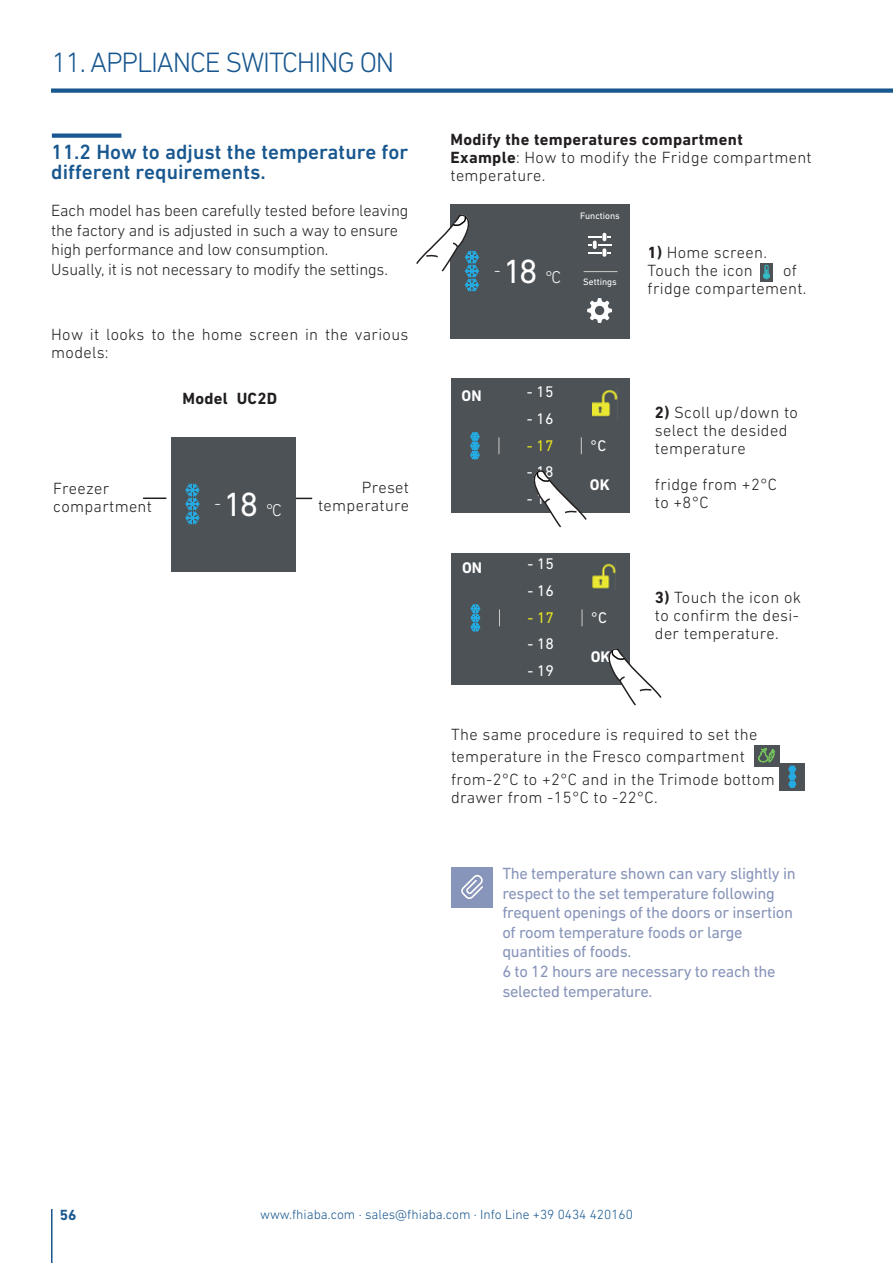
<style>
.page{position:relative;width:893px;height:1263px;background:#fff}
.page>*{position:absolute;margin:0;border:0;box-sizing:border-box;transform-origin:0 0}
.t1{font:34.05px "DIN Next LT Pro";color:#fff}
.t2{font:300 28.5px "DIN Next LT Pro";letter-spacing:-.04em;color:#18578f}
.t3{font:500 21px/19.5px "DIN Next LT Pro";color:#18578f}
.t4{font:300 17.4px "DIN Next LT Pro";color:#fff}
.t5{font:300 16.5px/18px "DIN Next LT Pro";letter-spacing:.02em;color:#231f20}
.t6{font:16.5px/19.5px "DIN Next LT Pro";letter-spacing:-.02em;color:#8895ba}
.t7{font:300 16.5px/19.5px "DIN Next LT Pro";letter-spacing:-.01em;color:#231f20}
.t8{font:700 16.5px "DIN Next LT Pro";letter-spacing:.02em;color:#231f20}
.t9{font:15.75px "DIN Next LT Pro";color:#fff}
.t10{font:700 15.75px "DIN Next LT Pro";color:#fff}
.t11{font:15.75px "DIN Next LT Pro";color:#ece620}
.t12{font:15.6px "DIN Next LT Pro";color:#fff}
.t13{font:700 15.6px "DIN Next LT Pro";color:#fff}
.t14{font:15.6px "DIN Next LT Pro";color:#ece620}
.t15{font:700 15px "DIN Next LT Pro";color:#18578f}
.t16{font:300 13.5px "DIN Next LT Pro";color:#18578f}
.t17{font:9.45px "DIN Next LT Pro";color:#fff}
.s1{font-weight:300;font-size:17.4px}
.s2{font-weight:700}
</style>
<div class="page">
<div style="left:51px;top:88px;width:842px;height:5px;background:#18578f"></div>
<div style="left:451px;top:553px;width:179px;height:132px;background:#4c5256"></div>
<svg style="left:582px;top:609px;width:1px;height:17px"></svg>
<svg style="left:499px;top:609px;width:1px;height:17px"></svg>
<svg style="left:471px;top:604px;width:9px;height:28px"></svg>
<svg style="left:608px;top:648px;width:54px;height:58px"></svg>
<div style="left:451px;top:379px;width:178px;height:134px;background:#4c5256"></div>
<svg style="left:581px;top:437px;width:1px;height:17px"></svg>
<svg style="left:499px;top:437px;width:1px;height:17px"></svg>
<svg style="left:470px;top:432px;width:10px;height:28px"></svg>
<svg style="left:533px;top:470px;width:54px;height:58px"></svg>
<div style="left:451px;top:204px;width:179px;height:134px;background:#4c5256"></div>
<svg style="left:587px;top:298px;width:25px;height:25px"></svg>
<hr style="left:584px;top:271px;width:33px;height:1px;background:#cdcccb">
<svg style="left:588px;top:233px;width:23px;height:24px"></svg>
<img style="left:592px;top:390px;width:25px;height:27px">
<img style="left:593px;top:563px;width:22px;height:26px">
<svg style="left:296px;top:498px;width:16px;height:1px"></svg>
<hr style="left:143px;top:497px;width:23px;height:2px;background:#231f20">
<div style="left:171px;top:437px;width:125px;height:134px;background:#4c5256"></div>
<svg style="left:185px;top:484px;width:15px;height:41px"></svg>
<hr style="left:51px;top:1209px;width:2px;height:54px;background:#18578f">
<svg style="left:416px;top:212px;width:63px;height:80px"></svg>
<div style="left:52px;top:133px;width:69px;height:5px;background:#18578f"></div>
<div style="left:760px;top:263px;width:12px;height:18px;background:#4c5256"></div>
<svg style="left:763px;top:265px;width:7px;height:14px"></svg>
<div style="left:451px;top:867px;width:41px;height:41px;background:#8895ba"></div>
<svg style="left:461px;top:875px;width:22px;height:24px"></svg>
<div style="left:754px;top:745px;width:26px;height:21px;background:#4c5256"></div>
<svg style="left:758px;top:747px;width:17px;height:15px"></svg>
<div style="left:780px;top:763px;width:25px;height:27px;background:#4c5256"></div>
<svg style="left:788px;top:766px;width:8px;height:22px"></svg>
<h2 class="t2" style="left:52px;top:52px;width:344px">11. APPLIANCE SWITCHING ON</h2>
<p class="t3" style="left:51px;top:145px;width:359px">11.2 How to adjust the temperature for different requirements.</p>
<p class="t7" style="left:51px;top:203px;width:359px">Each model has been carefully tested before leaving the factory and is adjusted in such a way to ensure high performance and low consumption.<br>Usually, it is not necessary to modify the settings.</p>
<p class="t5" style="left:51px;top:327px;width:359px">How it looks to the home screen in the various models:</p>
<p class="t8" style="left:182px;top:392px;width:96px">Model UC2D</p>
<p class="t5" style="left:53px;top:481px;width:100px">Freezer compartment</p>
<p class="t5" style="left:318px;top:480px;width:92px;text-align:right">Preset temperature</p>
<h1 class="t1" style="left:224px;top:492px;width:59px">18 <span class="s1">°C</span></h1>
<p class="t4" style="left:215px;top:497px;width:8px">-</p>
<p class="t5" style="left:451px;top:133px;width:363px"><span class="s2">Modify the temperatures compartment<br>Example</span>: How to modify the Fridge compartment temperature.</p>
<h1 class="t1" style="left:503px;top:259px;width:59px">18 <span class="s1">°C</span></h1>
<p class="t4" style="left:494px;top:264px;width:8px">-</p>
<p class="t17" style="left:580px;top:212px;width:41px">Functions</p>
<p class="t17" style="left:583px;top:278px;width:35px">Settings</p>
<p class="t5" style="left:648px;top:246px;width:121px"><span class="s2">1)</span> Home screen.<br>Touch the icon</p>
<p class="t5" style="left:648px;top:264px;width:160px;text-indent:135px">of fridge compartement.</p>
<p class="t13" style="left:462px;top:389px;width:22px">ON</p>
<p class="t10" style="left:462px;top:561px;width:22px">ON</p>
<p class="t12" style="left:527px;top:386px;width:28px">- 15</p>
<p class="t12" style="left:527px;top:412px;width:28px">- 16</p>
<p class="t14" style="left:527px;top:439px;width:28px">- 17</p>
<p class="t12" style="left:590px;top:439px;width:17px">°C</p>
<p class="t12" style="left:527px;top:466px;width:28px">- 18</p>
<p class="t12" style="left:527px;top:493px;width:28px">- 19</p>
<p class="t9" style="left:527px;top:557px;width:28px">- 15</p>
<p class="t9" style="left:527px;top:584px;width:28px">- 16</p>
<p class="t13" style="left:590px;top:479px;width:21px">OK</p>
<p class="t11" style="left:527px;top:611px;width:28px">- 17</p>
<p class="t9" style="left:591px;top:611px;width:17px">°C</p>
<p class="t9" style="left:527px;top:638px;width:28px">- 18</p>
<p class="t9" style="left:527px;top:665px;width:28px">- 19</p>
<p class="t10" style="left:591px;top:651px;width:21px">OK</p>
<p class="t5" style="left:655px;top:406px;width:144px"><span class="s2">2)</span> Scoll up/down to select the desided temperature</p>
<p class="t5" style="left:655px;top:478px;width:124px">fridge from +2°C to +8°C</p>
<p class="t5" style="left:655px;top:591px;width:148px"><span class="s2">3)</span> Touch the icon ok to confirm the desi&shy;der temperature.</p>
<p class="t5" style="left:451px;top:724px;width:325px;line-height:22.5px">The same procedure is required to set the temperature in the Fresco compartment from-2°C to +2°C and in the Trimode bottom</p>
<p class="t5" style="left:451px;top:790px;width:208px">drawer from -15°C to -22°C.</p>
<p class="t6" style="left:502px;top:866px;width:295px">The temperature shown can vary slightly in respect to the set temperature following frequent openings of the doors or insertion of room temperature foods or large quantities of foods.<br>6 to 12 hours are necessary to reach the selected temperature.</p>
<p class="t15" style="left:60px;top:1209px;width:18px">56</p>
<p class="t16" style="left:260px;top:1209px;width:374px">www.fhiaba.com · sales@fhiaba.com · Info Line +39 0434 420160</p>
</div>
